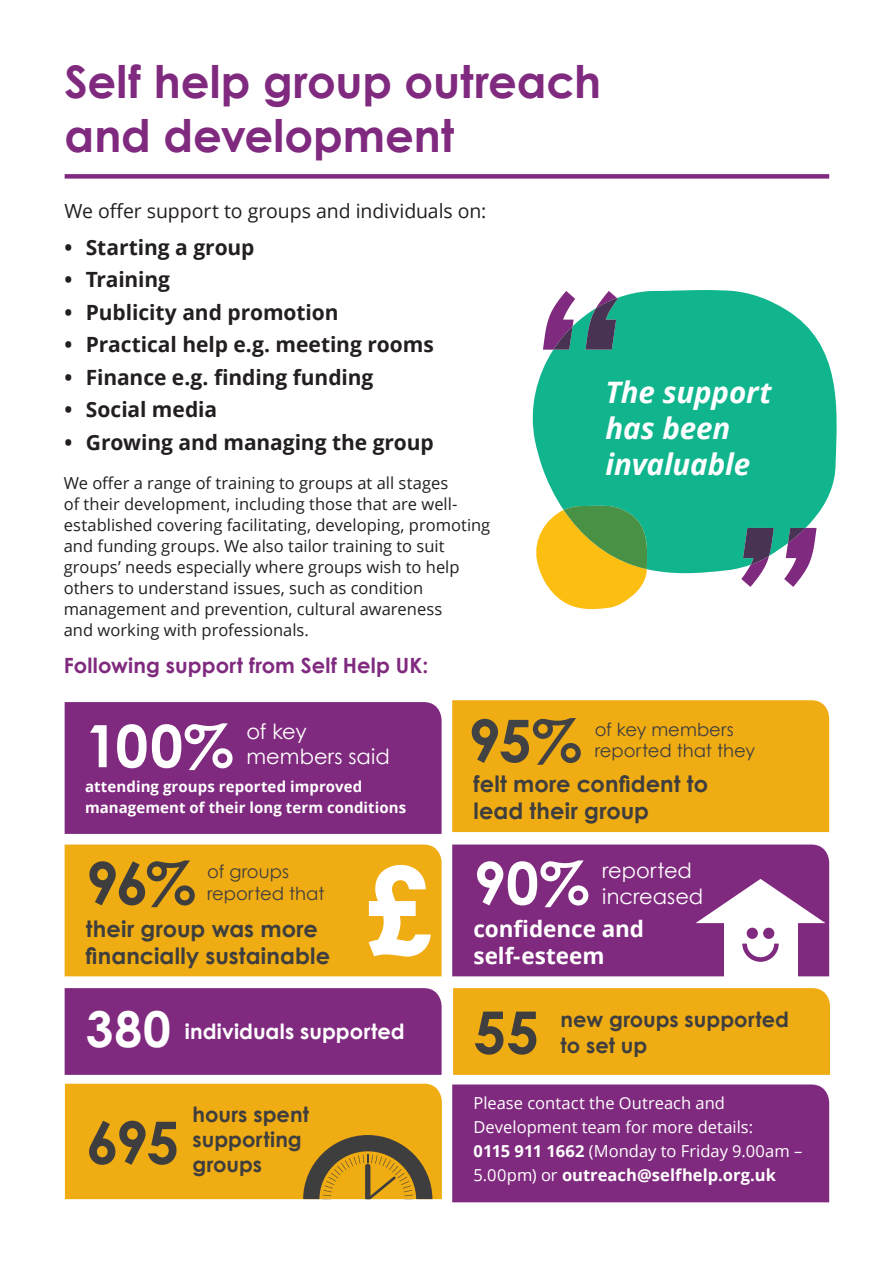
<style>
.page{position:relative;width:893px;height:1263px;background:#fff}
.page>*{position:absolute;margin:0;border:0;box-sizing:border-box;transform-origin:0 0}
.t1{font:700 121.5px "Century Gothic";color:#fff}
.t2{font:700 58.5px "Century Gothic";letter-spacing:-.04em;color:#3e3e3f}
.t3{font:700 58.5px "Century Gothic";color:#fff}
.t4{font:700 58.5px "Century Gothic";color:#414243}
.t5{font:700 49.5px "Century Gothic";color:#fff}
.t6{font:700 45px/54px "Century Gothic";color:#802a7f}
.t7{font:italic 700 29.55px/36.5px "Open Sans";letter-spacing:-.005em;color:#fff}
.t8{font:700 22.5px/27px "Century Gothic";letter-spacing:.005em;color:#3e3e3f}
.t9{font:700 22.5px/27px "Open Sans";color:#fff}
.t10{font:700 21px "Open Sans";letter-spacing:-.005em;color:#231f20}
.t11{font:700 21px/25.2px "Century Gothic";color:#3e3e3f}
.t12{font:21px/25.2px "Century Gothic";color:#fff}
.t13{font:700 21px "Century Gothic";letter-spacing:.01em;color:#802a7f}
.t14{font:700 21px "Century Gothic";letter-spacing:.005em;color:#fff}
.t15{font:19.5px "Open Sans";letter-spacing:-.005em;color:#231f20}
.t16{font:18px/21.6px "Century Gothic";color:#3e3e3f}
.t17{font:16.5px/21px "Open Sans";color:#231f20}
.t18{font:700 16.5px/24px "Open Sans";color:#fff}
.t19{font:16.5px/24px "Open Sans";color:#fff}
.t20{font:700 15px/21px "Open Sans";letter-spacing:.005em;color:#fff}
.s1{font-weight:400}
</style>
<div class="page">
<svg style="left:532px;top:290px;width:305px;height:283px;background:#28bc98"></svg>
<svg style="left:741px;top:528px;width:76px;height:59px"></svg>
<svg style="left:585px;top:291px;width:33px;height:59px"></svg>
<svg style="left:543px;top:291px;width:32px;height:59px"></svg>
<svg style="left:533px;top:506px;width:116px;height:103px"></svg>
<div style="left:65px;top:174px;width:764px;height:5px;background:#802a7f"></div>
<div style="left:65px;top:702px;width:377px;height:132px;background:#802a7f"></div>
<div style="left:65px;top:988px;width:377px;height:87px;background:#802a7f"></div>
<div style="left:65px;top:844px;width:377px;height:132px;background:#f0ac13"></div>
<div style="left:452px;top:844px;width:377px;height:132px;background:#802a7f"></div>
<svg style="left:696px;top:879px;width:129px;height:44px"></svg>
<div style="left:724px;top:920px;width:73px;height:122px;background:#fff"></div>
<div style="left:452px;top:700px;width:377px;height:132px;background:#f0ac13"></div>
<svg style="left:65px;top:1084px;width:377px;height:116px;background:#e2a418"></svg>
<div style="left:747px;top:928px;width:11px;height:11px;background:#802a7f;border-radius:50%"></div>
<div style="left:763px;top:928px;width:11px;height:11px;background:#802a7f;border-radius:50%"></div>
<svg style="left:742px;top:943px;width:37px;height:19px"></svg>
<div style="left:452px;top:1084px;width:377px;height:118px;background:#802a7f"></div>
<div style="left:453px;top:988px;width:377px;height:87px;background:#f0ac13"></div>
<p class="t6" style="left:65px;top:53px;width:538px">Self help group outreach and development</p>
<p class="t15" style="left:65px;top:198px;width:423px">We offer support to groups and individuals on:</p>
<p class="t10" style="left:65px;top:232px;width:191px">• Starting a group</p>
<p class="t10" style="left:65px;top:265px;width:107px">• Training</p>
<p class="t10" style="left:65px;top:297px;width:275px">• Publicity and promotion</p>
<p class="t10" style="left:65px;top:330px;width:371px">• Practical help e.g. meeting rooms</p>
<p class="t10" style="left:65px;top:362px;width:310px">• Finance e.g. finding funding</p>
<p class="t10" style="left:65px;top:395px;width:154px">• Social media</p>
<p class="t10" style="left:65px;top:427px;width:371px">• Growing and managing the group</p>
<p class="t17" style="left:64px;top:472px;width:428px">We offer a range of training to groups at all stages<br>of their development, including those that are well&shy;established covering facilitating, developing, promoting and funding groups. We also tailor training to suit groups’ needs especially where groups wish to help others to understand issues, such as condition management and prevention, cultural awareness<br>and working with professionals.</p>
<p class="t13" style="left:64px;top:653px;width:366px">Following support from Self Help UK:</p>
<p class="t7" style="left:605px;top:373px;width:168px">The support has been invaluable</p>
<p class="t3" style="left:85px;top:709px;width:150px">100%</p>
<p class="t12" style="left:246px;top:719px;width:145px">of key members said</p>
<p class="t4" style="left:468px;top:704px;width:115px">95%</p>
<p class="t16" style="left:595px;top:718px;width:162px">of key members reported that they</p>
<p class="t20" style="left:85px;top:776px;width:323px">attending groups reported improved management of their long term conditions</p>
<p class="t8" style="left:473px;top:770px;width:236px">felt more confident to lead their group</p>
<p class="t2" style="left:86px;top:846px;width:112px">96%</p>
<p class="t3" style="left:473px;top:846px;width:118px">90%</p>
<p class="t16" style="left:207px;top:861px;width:119px">of groups reported that</p>
<p class="t12" style="left:602px;top:858px;width:103px">reported increased</p>
<p class="t1" style="left:366px;top:834px;width:70px">£</p>
<p class="t9" style="left:473px;top:914px;width:172px">confidence and self-esteem</p>
<p class="t8" style="left:86px;top:914px;width:246px">their group was more financially sustainable</p>
<p class="t5" style="left:86px;top:997px;width:87px">380</p>
<p class="t14" style="left:185px;top:1018px;width:222px">individuals supported</p>
<p class="t2" style="left:86px;top:1106px;width:95px">695</p>
<p class="t11" style="left:192px;top:1101px;width:118px">hours spent supporting groups</p>
<p class="t2" style="left:473px;top:995px;width:67px">55</p>
<p class="t11" style="left:561px;top:1007px;width:230px">new groups supported to set up</p>
<p class="t19" style="left:473px;top:1091px;width:281px">Please contact the Outreach and<br>Development team for more details:</p>
<p class="t18" style="left:473px;top:1139px;width:330px">0115 911 1662 <span class="s1">(Monday to Friday 9.00am –<br>5.00pm) or</span> outreach@selfhelp.org.uk</p>
</div>
